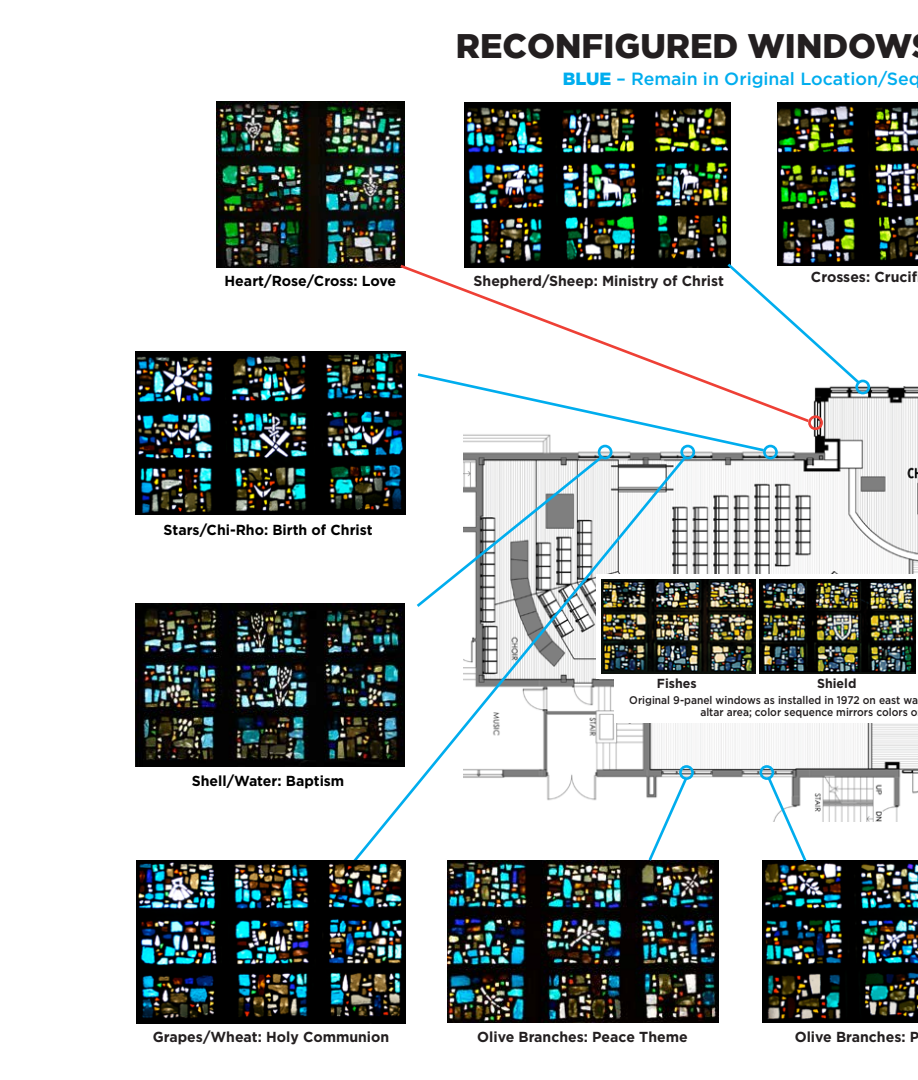
<style>
.page{position:relative;width:918px;height:1080px;background:#fff}
.page>*{position:absolute;margin:0;border:0;box-sizing:border-box;transform-origin:0 0}
.t1{font:900 34.05px "Gotham";color:#231f20}
.t2{font:500 17.7px "Gotham";color:#00adee}
.t3{font:700 14.55px "Gotham";color:#231f20}
.t4{font:700 14.55px "Gotham";color:#000}
.t5{font:700 13.05px "Gotham";color:#231f20;scale:.95 1}
.t6{font:500 11.1px/11.9px "Gotham";color:#231f20;text-align:right;scale:.92 1}
.s1{font-weight:900}
</style>
<div class="page">
<img style="left:688px;top:379px;width:230px;height:442px">
<div style="left:904px;top:346px;width:14px;height:40px;background:#fff"></div>
<img style="left:217px;top:102px;width:187px;height:165px">
<img style="left:464px;top:102px;width:266px;height:159px">
<img style="left:778px;top:102px;width:140px;height:163px">
<img style="left:135px;top:351px;width:271px;height:164px">
<img style="left:136px;top:603px;width:215px;height:164px">
<img style="left:447px;top:861px;width:271px;height:162px">
<img style="left:763px;top:861px;width:155px;height:161px">
<svg style="left:397px;top:263px;width:17px;height:161px"></svg>
<svg style="left:688px;top:775px;width:2px;height:89px"></svg>
<svg style="left:766px;top:775px;width:43px;height:89px"></svg>
<svg style="left:414px;top:261px;width:449px;height:313px"></svg>
<svg style="left:351px;top:454px;width:337px;height:411px"></svg>
<img style="left:137px;top:861px;width:268px;height:163px">
<div style="left:808px;top:415px;width:15px;height:15px;border:3px solid #ee4036;border-radius:50%"></div>
<div style="left:855px;top:380px;width:15px;height:14px;border:3px solid #00adee;border-radius:50%"></div>
<div style="left:763px;top:445px;width:15px;height:14px;border:3px solid #00adee;border-radius:50%"></div>
<div style="left:680px;top:445px;width:15px;height:14px;border:3px solid #00adee;border-radius:50%"></div>
<div style="left:598px;top:445px;width:14px;height:14px;border:3px solid #00adee;border-radius:50%"></div>
<div style="left:596px;top:574px;width:322px;height:104px;background:linear-gradient(to right,#fff,#fff)"></div>
<div style="left:615px;top:666px;width:303px;height:56px;background:#fff"></div>
<img style="left:601px;top:580px;width:154px;height:93px">
<img style="left:759px;top:580px;width:157px;height:93px">
<div style="left:679px;top:765px;width:15px;height:15px;border:3px solid #00adee;border-radius:50%"></div>
<div style="left:759px;top:765px;width:15px;height:15px;border:3px solid #00adee;border-radius:50%"></div>
<h1 class="t1" style="left:456px;top:22px;width:458px">RECONFIGURED WINDOW</h1>
<p class="t2" style="left:563px;top:68px;width:359px"><span class="s1">BLUE</span> – Remain in Original Location/Seq</p>
<p class="t4" style="left:225px;top:272px;width:173px">Heart/Rose/Cross: Love</p>
<p class="t3" style="left:474px;top:272px;width:252px">Shepherd/Sheep: Ministry of Christ</p>
<p class="t3" style="left:811px;top:269px;width:108px">Crosses: Crucif</p>
<p class="t4" style="left:164px;top:522px;width:210px">Stars/Chi-Rho: Birth of Christ</p>
<p class="t4" style="left:192px;top:773px;width:154px">Shell/Water: Baptism</p>
<p class="t5" style="left:657px;top:676px;width:43px">Fishes</p>
<p class="t5" style="left:817px;top:676px;width:43px">Shield</p>
<p class="t6" style="left:629px;top:694px;width:315px">Original 9-panel windows as installed in 1972 on east wa altar area; color sequence mirrors colors o</p>
<p class="t3" style="left:153px;top:1028px;width:238px">Grapes/Wheat: Holy Communion</p>
<p class="t3" style="left:477px;top:1028px;width:212px">Olive Branches: Peace Theme</p>
<p class="t3" style="left:795px;top:1029px;width:126px">Olive Branches: P</p>
</div>
